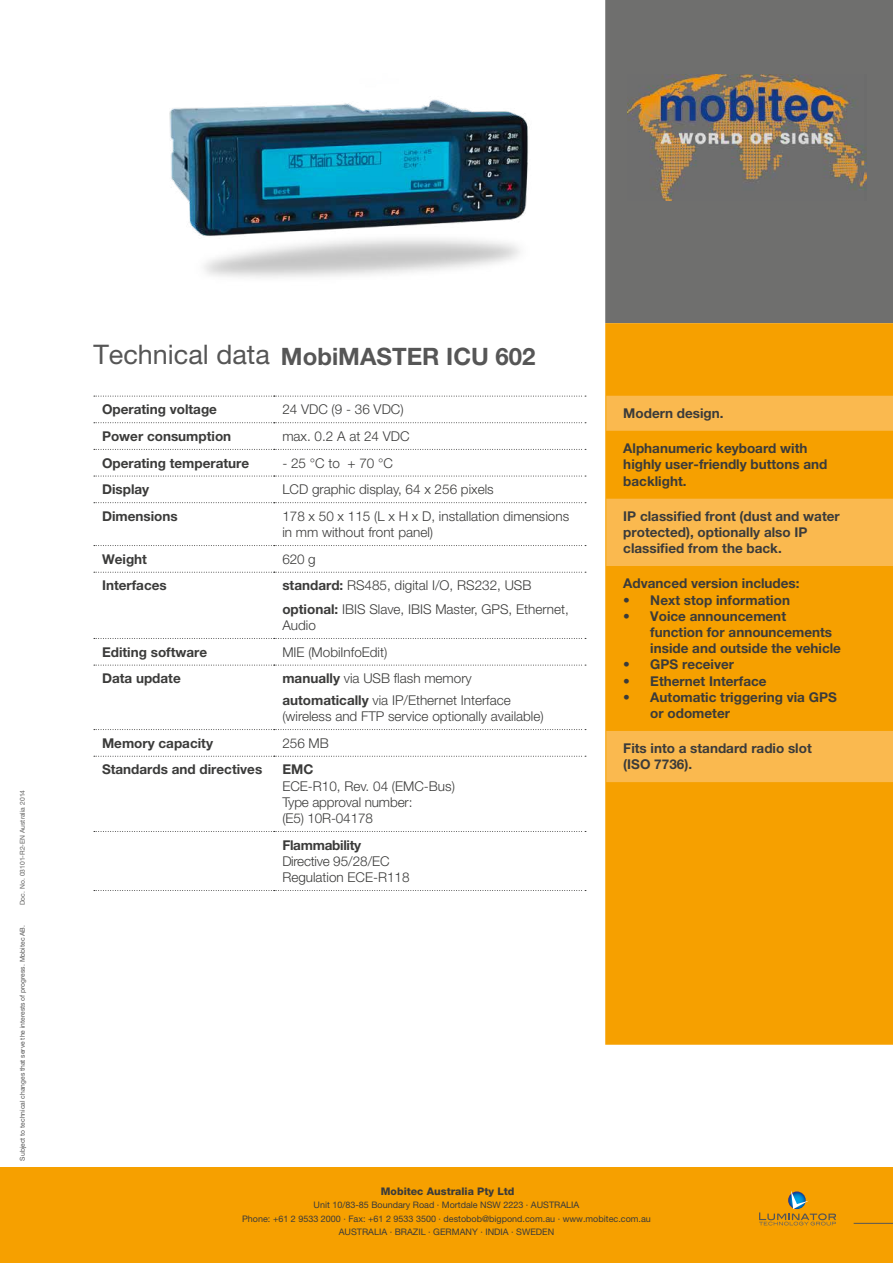
<style>
.page{position:relative;width:893px;height:1263px;background:#fff}
.page>*{position:absolute;margin:0;border:0;box-sizing:border-box;transform-origin:0 0}
.t1{font:27px "Helvetica Neue LT Pro";color:#565656}
.t2{font:700 24px "Helvetica Neue LT Pro";color:#565656}
.t3{font:700 13.5px/16.2px "Helvetica Neue LT Pro";color:#3b3b3a}
.t4{font:300 13.5px/16.2px "Helvetica Neue LT Pro";color:#3b3b3a}
.t5{font:700 13.5px "Helvetica Neue LT Pro";letter-spacing:-.02em;color:#3b3b3a}
.t6{font:800 10.5px "Helvetica Neue LT Pro";color:#3b3b3a}
.t7{font:9px/13.5px "Helvetica Neue LT Pro";color:#3b3b3a;text-align:center}
.t8{font:6.75px "Helvetica Neue LT Pro";color:#565656}
.t9{font:6.75px "Helvetica Neue LT Pro";color:#636362}
.s1{font-weight:700}
</style>
<div class="page">
<img style="left:169px;top:99px;width:359px;height:179px">
<div style="left:605px;top:0;width:288px;height:323px;background:#6f6f6e"></div>
<div style="left:605px;top:323px;width:288px;height:722px;background:#f6a000"></div>
<div style="left:0;top:1168px;width:893px;height:95px;background:#f6a000"></div>
<svg style="left:94px;top:396px;width:492px;height:1px"></svg>
<svg style="left:94px;top:422px;width:492px;height:1px"></svg>
<svg style="left:94px;top:449px;width:492px;height:1px"></svg>
<svg style="left:94px;top:476px;width:492px;height:1px"></svg>
<svg style="left:94px;top:502px;width:492px;height:1px"></svg>
<svg style="left:94px;top:545px;width:492px;height:1px"></svg>
<svg style="left:94px;top:572px;width:492px;height:1px"></svg>
<svg style="left:94px;top:638px;width:492px;height:1px"></svg>
<svg style="left:94px;top:665px;width:492px;height:1px"></svg>
<svg style="left:94px;top:729px;width:492px;height:1px"></svg>
<svg style="left:94px;top:756px;width:492px;height:1px"></svg>
<svg style="left:94px;top:831px;width:492px;height:1px"></svg>
<svg style="left:94px;top:890px;width:492px;height:1px"></svg>
<div style="left:606px;top:396px;width:287px;height:386px;background:#fab94f"></div>
<svg style="left:606px;top:431px;width:287px;height:300px;background:#f6a511"></svg>
<img style="left:627px;top:75px;width:239px;height:125px">
<svg style="left:759px;top:1191px;width:77px;height:34px"></svg>
<hr style="left:854px;top:1223px;width:39px;height:1px;background:#565656">
<p class="t9" style="left:19px;top:905px;width:117px;rotate:-90deg">Doc. No. 03101-R2-EN Australia 2014</p>
<p class="t8" style="left:19px;top:1160px;width:237px;rotate:-90deg">Subject to technical changes that serve the interests of progress. Mobitec AB.</p>
<h1 class="t1" style="left:93px;top:338px;width:178px">Technical data</h1>
<h2 class="t2" style="left:281px;top:341px;width:256px">MobiMASTER ICU 602</h2>
<p class="t3" style="left:102px;top:401px;width:116px">Operating voltage</p>
<p class="t4" style="left:282px;top:401px;width:123px">24 VDC (9 - 36 VDC)</p>
<p class="t3" style="left:102px;top:428px;width:131px">Power consumption</p>
<p class="t4" style="left:282px;top:428px;width:129px">max. 0.2 A at 24 VDC</p>
<p class="t3" style="left:102px;top:454px;width:149px">Operating temperature</p>
<p class="t4" style="left:282px;top:454px;width:112px">- 25 °C to + 70 °C</p>
<p class="t3" style="left:102px;top:481px;width:49px">Display</p>
<p class="t4" style="left:282px;top:481px;width:213px">LCD graphic display, 64 x 256 pixels</p>
<p class="t3" style="left:102px;top:508px;width:77px">Dimensions</p>
<p class="t4" style="left:282px;top:508px;width:288px">178 x 50 x 115 (L x H x D, installation dimensions in mm without front panel)</p>
<p class="t3" style="left:102px;top:550px;width:46px">Weight</p>
<p class="t4" style="left:282px;top:550px;width:35px">620 g</p>
<p class="t3" style="left:102px;top:577px;width:66px">Interfaces</p>
<p class="t4" style="left:282px;top:574px;width:288px;line-height:23.4px"><span class="s1">standard:</span> RS485, digital I/O, RS232, USB <span class="s1">optional:</span> IBIS Slave, IBIS Master, GPS, Ethernet,</p>
<p class="t4" style="left:282px;top:617px;width:35px">Audio</p>
<p class="t3" style="left:102px;top:643px;width:107px">Editing software</p>
<p class="t4" style="left:282px;top:643px;width:107px">MIE (MobiInfoEdit)</p>
<p class="t3" style="left:102px;top:670px;width:80px">Data update</p>
<p class="t4" style="left:282px;top:667px;width:230px;line-height:21.6px"><span class="s1">manually</span> via USB flash memory <span class="s1">automatically</span> via IP/Ethernet Interface</p>
<p class="t4" style="left:282px;top:708px;width:263px">(wireless and FTP service optionally available)</p>
<p class="t3" style="left:102px;top:734px;width:112px">Memory capacity</p>
<p class="t4" style="left:282px;top:734px;width:48px">256 MB</p>
<p class="t3" style="left:102px;top:761px;width:162px">Standards and directives</p>
<p class="t3" style="left:282px;top:761px;width:32px">EMC</p>
<p class="t4" style="left:282px;top:777px;width:174px">ECE-R10, Rev. 04 (EMC-Bus)<br>Type approval number:<br>(E5) 10R-04178</p>
<p class="t5" style="left:282px;top:836px;width:80px">Flammability</p>
<p class="t4" style="left:282px;top:853px;width:129px">Directive 95/28/EC<br>Regulation ECE-R118</p>
<p class="t3" style="left:623px;top:405px;width:102px">Modern design.</p>
<p class="t3" style="left:623px;top:440px;width:206px">Alphanumeric keyboard with highly user-friendly buttons and backlight.</p>
<p class="t3" style="left:623px;top:508px;width:218px">IP classified front (dust and water protected), optionally also IP classified from the back.</p>
<p class="t3" style="left:623px;top:575px;width:178px">Advanced version includes:</p>
<p class="t3" style="left:623px;top:591px;width:168px">• Next stop information</p>
<p class="t3" style="left:650px;top:608px;width:192px;text-indent:-27px">• Voice announcement function for announcements inside and outside the vehicle</p>
<p class="t3" style="left:623px;top:656px;width:112px">• GPS receiver</p>
<p class="t3" style="left:623px;top:672px;width:145px">• Ethernet Interface</p>
<p class="t3" style="left:650px;top:689px;width:188px;text-indent:-27px">• Automatic triggering via GPS or odometer</p>
<p class="t3" style="left:623px;top:740px;width:190px">Fits into a standard radio slot (ISO 7736).</p>
<p class="t6" style="left:381px;top:1184px;width:135px">Mobitec Australia Pty Ltd</p>
<p class="t7" style="left:242px;top:1198px;width:410px">Unit 10/83-85 Boundary Road ∙ Mortdale NSW 2223 ∙ AUSTRALIA<br>Phone: +61 2 9533 2000 ∙ Fax: +61 2 9533 3500 ∙ destobob@bigpond.com.au ∙ www.mobitec.com.au<br>AUSTRALIA ∙ BRAZIL ∙ GERMANY ∙ INDIA ∙ SWEDEN</p>
</div>
